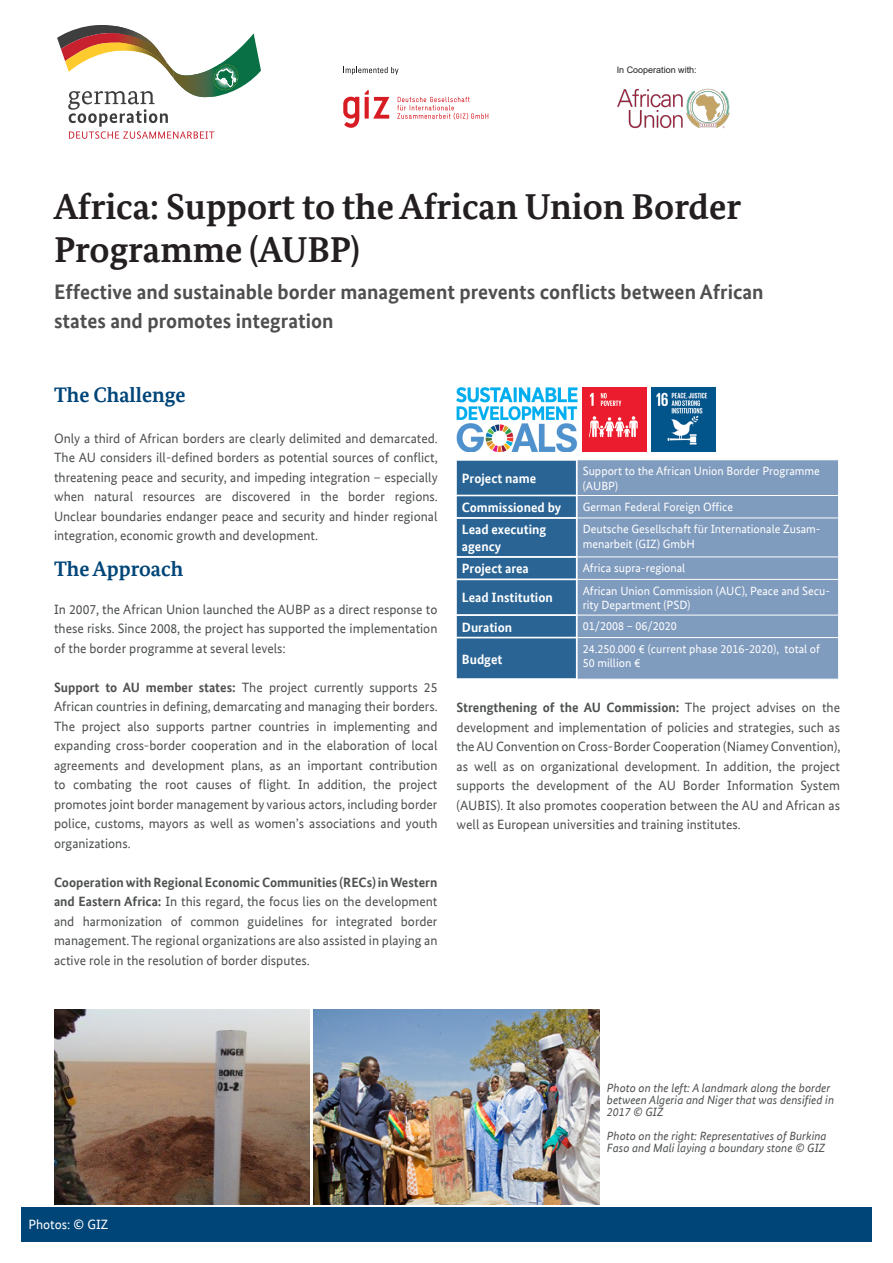
<style>
.page{position:relative;width:893px;height:1263px;background:#fff}
.page>*{position:absolute;margin:0;border:0;box-sizing:border-box;transform-origin:0 0}
.t1{font:700 36px/43.2px "Bundes Serif Office";color:#231f20}
.t2{font:700 21px/28.5px "Bundes Sans Office";color:#504f4f}
.t3{font:700 21px "Bundes Serif Office";color:#004578}
.t4{font:13.5px/19.5px "Bundes Sans Office";color:#4f5151;text-align:justify}
.t5{font:700 13.5px/16.5px "Bundes Sans Office";color:#fff}
.t6{font:13.5px "Bundes Sans Office";color:#fff}
.t7{font:12px/14.4px "Bundes Sans Office";color:#fff}
.t8{font:italic 12px/12px "Bundes Sans Office";color:#4f5151}
.t9{font:9px "Arial";color:#231f20}
.s1{font-weight:700}
</style>
<div class="page">
<svg style="left:57px;top:25px;width:204px;height:114px"></svg>
<svg style="left:343px;top:97px;width:16px;height:31px"></svg>
<svg style="left:365px;top:90px;width:24px;height:29px"></svg>
<svg style="left:397px;top:97px;width:91px;height:23px"></svg>
<svg style="left:343px;top:67px;width:56px;height:8px"></svg>
<img style="left:617px;top:88px;width:113px;height:41px">
<div style="left:21px;top:1208px;width:851px;height:34px;background:#004578"></div>
<div style="left:578px;top:460px;width:260px;height:219px;background:#7f9bbe"></div>
<hr style="left:577px;top:495px;width:262px;height:1px;background:#fff">
<hr style="left:577px;top:518px;width:262px;height:1px;background:#fff">
<hr style="left:577px;top:556px;width:262px;height:1px;background:#fff">
<hr style="left:577px;top:579px;width:262px;height:1px;background:#fff">
<hr style="left:577px;top:615px;width:262px;height:1px;background:#fff">
<hr style="left:577px;top:637px;width:262px;height:1px;background:#fff">
<svg style="left:456px;top:460px;width:122px;height:219px;background:#386f9b"></svg>
<hr style="left:456px;top:637px;width:120px;height:1px;background:#fff">
<hr style="left:456px;top:638px;width:120px;height:1px;background:#fff">
<hr style="left:456px;top:638px;width:1px;height:41px;background:#fff">
<hr style="left:576px;top:638px;width:1px;height:41px;background:#fff">
<hr style="left:577px;top:637px;width:1px;height:42px;background:#fff">
<img style="left:54px;top:1009px;width:256px;height:196px">
<img style="left:314px;top:1009px;width:286px;height:196px">
<img style="left:456px;top:387px;width:122px;height:65px">
<img style="left:583px;top:388px;width:63px;height:64px">
<img style="left:651px;top:388px;width:64px;height:64px">
<p class="t9" style="left:617px;top:63px;width:82px">In Cooperation with:</p>
<p class="t1" style="left:54px;top:185px;width:689px">Africa: Support to the African Union Border<br>Programme (AUBP)</p>
<p class="t2" style="left:54px;top:278px;width:711px">Effective and sustainable border management prevents conflicts between African states and promotes integration</p>
<p class="t3" style="left:54px;top:382px;width:133px">The Challenge</p>
<p class="t4" style="left:54px;top:429px;width:385px">Only a third of African borders are clearly delimited and demarcated.<br>The AU considers ill-defined borders as potential sources of conflict, threatening peace and security, and impeding integration – especially when natural resources are discovered in the border regions.<br>Unclear boundaries endanger peace and security and hinder regional integration, economic growth and development.</p>
<p class="t3" style="left:54px;top:556px;width:131px">The Approach</p>
<p class="t4" style="left:54px;top:599px;width:385px">In 2007, the African Union launched the AUBP as a direct response to these risks. Since 2008, the project has supported the implementation of the border programme at several levels:</p>
<p class="t4" style="left:54px;top:677px;width:385px"><span class="s1">Support to AU member states:</span> The project currently supports 25<br>African countries in defining, demarcating and managing their borders.<br>The project also supports partner countries in implementing and expanding cross-border cooperation and in the elaboration of local agreements and development plans, as an important contribution to combating the root causes of flight. In addition, the project promotes joint border management by various actors, including border police, customs, mayors as well as women’s associations and youth organizations.</p>
<p class="t4" style="left:54px;top:872px;width:385px"><span class="s1">Cooperation with Regional Economic Communities (RECs) in Western and Eastern Africa:</span> In this regard, the focus lies on the development and harmonization of common guidelines for integrated border management. The regional organizations are also assisted in playing an active role in the resolution of border disputes.</p>
<p class="t5" style="left:462px;top:470px;width:76px">Project name</p>
<p class="t7" style="left:583px;top:464px;width:239px">Support to the African Union Border Programme (AUBP)</p>
<p class="t5" style="left:462px;top:499px;width:101px">Commissioned by</p>
<p class="t7" style="left:583px;top:499px;width:152px">German Federal Foreign Office</p>
<p class="t5" style="left:462px;top:521px;width:86px">Lead executing agency</p>
<p class="t7" style="left:583px;top:522px;width:240px">Deutsche Gesellschaft für Internationale Zusam&shy;menarbeit (GIZ) GmbH</p>
<p class="t5" style="left:462px;top:560px;width:69px">Project area</p>
<p class="t7" style="left:583px;top:561px;width:104px">Africa supra-regional</p>
<p class="t5" style="left:462px;top:590px;width:92px">Lead Institution</p>
<p class="t7" style="left:583px;top:583px;width:249px">African Union Commission (AUC), Peace and Secu&shy;rity Department (PSD)</p>
<p class="t5" style="left:462px;top:619px;width:52px">Duration</p>
<p class="t7" style="left:583px;top:619px;width:96px">01/2008 – 06/2020</p>
<p class="t5" style="left:462px;top:651px;width:42px">Budget</p>
<p class="t7" style="left:583px;top:641px;width:239px">24.250.000 € (current phase 2016-2020), total of<br>50 million €</p>
<p class="t4" style="left:457px;top:698px;width:385px"><span class="s1">Strengthening of the AU Commission:</span> The project advises on the development and implementation of policies and strategies, such as the AU Convention on Cross-Border Cooperation (Niamey Convention), as well as on organizational development. In addition, the project supports the development of the AU Border Information System (AUBIS). It also promotes cooperation between the AU and African as well as European universities and training institutes.</p>
<p class="t6" style="left:28px;top:1217px;width:81px">Photos: © GIZ</p>
<p class="t8" style="left:607px;top:1082px;width:229px">Photo on the left: A landmark along the border between Algeria and Niger that was densified in<br>2017 © GIZ</p>
<p class="t8" style="left:607px;top:1130px;width:221px">Photo on the right: Representatives of Burkina<br>Faso and Mali laying a boundary stone © GIZ</p>
</div>
